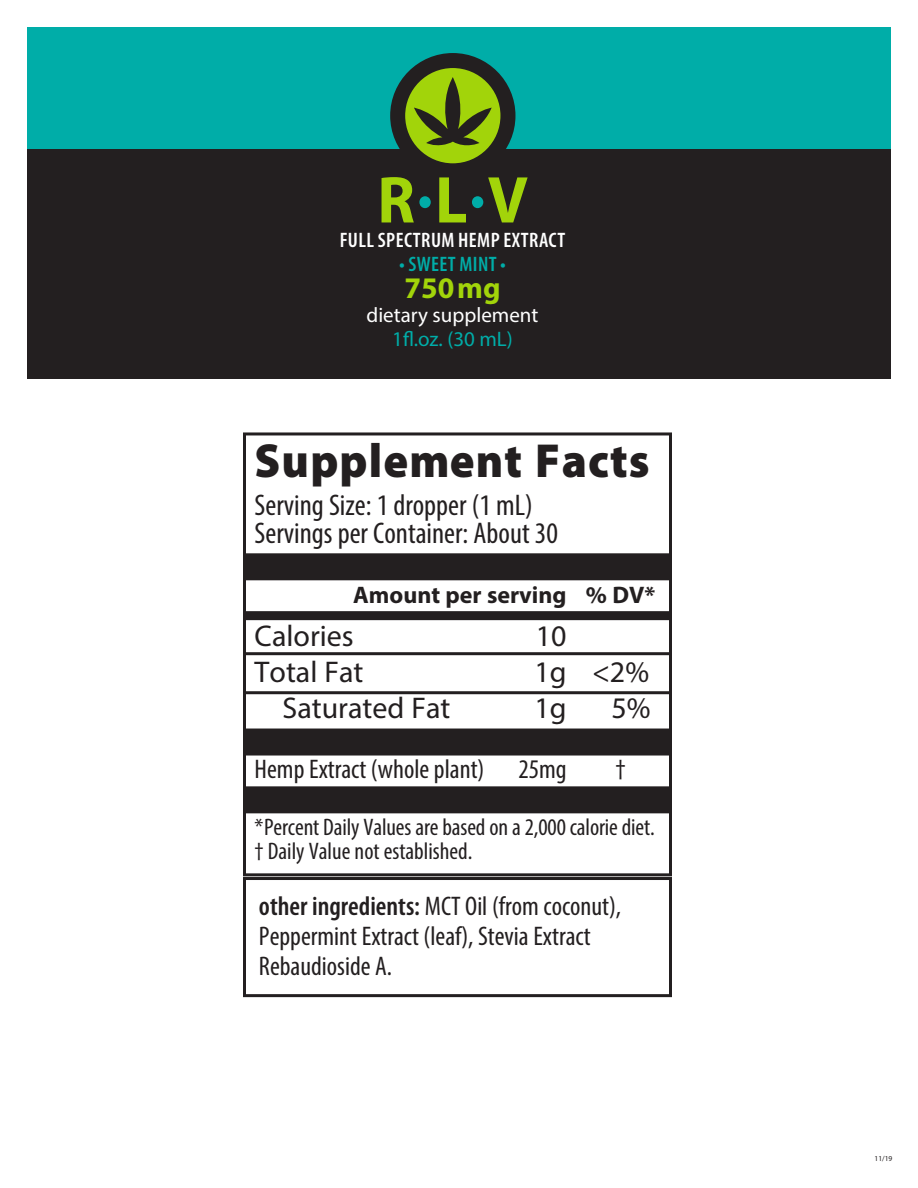
<style>
.page{position:relative;width:918px;height:1188px;background:#fff}
.page>*{position:absolute;margin:0;border:0;box-sizing:border-box;transform-origin:0 0}
.t1{font:900 48px "Myriad Pro";letter-spacing:.025em;color:#231f20;scale:.96 1}
.t2{font:condensed 30px/27.9px "Myriad Pro";color:#231f20}
.t3{font:30px "Myriad Pro";color:#231f20}
.t4{font:700 30px "Myriad Pro";color:#a2d40a}
.t5{font:condensed 27px/30px "Myriad Pro";color:#231f20}
.t6{font:condensed 24px/24px "Myriad Pro";letter-spacing:-.005em;color:#231f20}
.t7{font:700 24px "Myriad Pro";color:#231f20}
.t8{font:600 condensed 21px "Myriad Pro";letter-spacing:.02em;color:#fff}
.t9{font:21px "Myriad Pro";color:#fff}
.t10{font:21px "Myriad Pro";color:#00ada8}
.t11{font:600 condensed 21px "Myriad Pro";letter-spacing:.02em;color:#00ada8}
.t12{font:7.5px "Myriad Pro";color:#231f20}
.s1{font-weight:600}
</style>
<div class="page">
<div style="left:28px;top:27px;width:863px;height:122px;background:#00ada8"></div>
<div style="left:27px;top:149px;width:863px;height:230px;background:#231f20"></div>
<svg style="left:398px;top:61px;width:110px;height:110px;background:#729012"></svg>
<div style="left:390px;top:53px;width:125px;height:125px;border:15px solid #231f20;border-radius:50%"></div>
<svg style="left:414px;top:77px;width:78px;height:72px;background:#769611"></svg>
<svg style="left:488px;top:177px;width:40px;height:45px"></svg>
<div style="left:472px;top:196px;width:11px;height:12px;background:#00ada8;border-radius:50%"></div>
<svg style="left:439px;top:177px;width:27px;height:45px"></svg>
<div style="left:419px;top:196px;width:12px;height:12px;background:#00ada8;border-radius:50%"></div>
<svg style="left:382px;top:177px;width:32px;height:45px"></svg>
<div style="left:246px;top:553px;width:423px;height:27px;background:#231f20"></div>
<div style="left:246px;top:611px;width:423px;height:9px;background:#231f20"></div>
<hr style="left:246px;top:652px;width:423px;height:3px;background:#231f20">
<hr style="left:246px;top:691px;width:423px;height:3px;background:#231f20">
<div style="left:246px;top:729px;width:423px;height:27px;background:#231f20"></div>
<div style="left:246px;top:786px;width:423px;height:27px;background:#231f20"></div>
<div style="left:243px;top:432px;width:429px;height:444px;border:3px solid #231f20"></div>
<div style="left:243px;top:877px;width:429px;height:120px;border:3px solid #231f20"></div>
<p class="t8" style="left:340px;top:227px;width:227px">FULL SPECTRUM HEMP EXTRACT</p>
<p class="t11" style="left:399px;top:251px;width:108px">• SWEET MINT •</p>
<p class="t4" style="left:404px;top:268px;width:98px">750mg</p>
<p class="t9" style="left:367px;top:302px;width:173px">dietary supplement</p>
<p class="t10" style="left:392px;top:326px;width:122px">1fl.oz. (30 mL)</p>
<p class="t1" style="left:255px;top:429px;width:413px">Supplement Facts</p>
<p class="t2" style="left:255px;top:490px;width:305px">Serving Size: 1 dropper (1 mL)<br>Servings per Container: About 30</p>
<p class="t7" style="left:353px;top:579px;width:304px">Amount per serving % DV*</p>
<p class="t3" style="left:255px;top:617px;width:101px">Calories</p>
<p class="t3" style="left:536px;top:617px;width:32px">10</p>
<p class="t3" style="left:255px;top:653px;width:110px">Total Fat</p>
<p class="t3" style="left:534px;top:653px;width:116px">1g &lt;2%</p>
<p class="t3" style="left:283px;top:689px;width:169px">Saturated Fat</p>
<p class="t3" style="left:534px;top:689px;width:34px">1g</p>
<p class="t3" style="left:612px;top:689px;width:41px">5%</p>
<p class="t5" style="left:255px;top:753px;width:231px">Hemp Extract (whole plant)</p>
<p class="t5" style="left:518px;top:753px;width:50px">25mg</p>
<p class="t5" style="left:616px;top:753px;width:12px">†</p>
<p class="t6" style="left:255px;top:814px;width:402px">*Percent Daily Values are based on a 2,000 calorie diet. † Daily Value not established.</p>
<p class="t5" style="left:259px;top:891px;width:364px"><span class="s1">other ingredients:</span> MCT Oil (from coconut),<br>Peppermint Extract (leaf), Stevia Extract<br>Rebaudioside A.</p>
<p class="t12" style="left:875px;top:1154px;width:19px">11/19</p>
</div>
